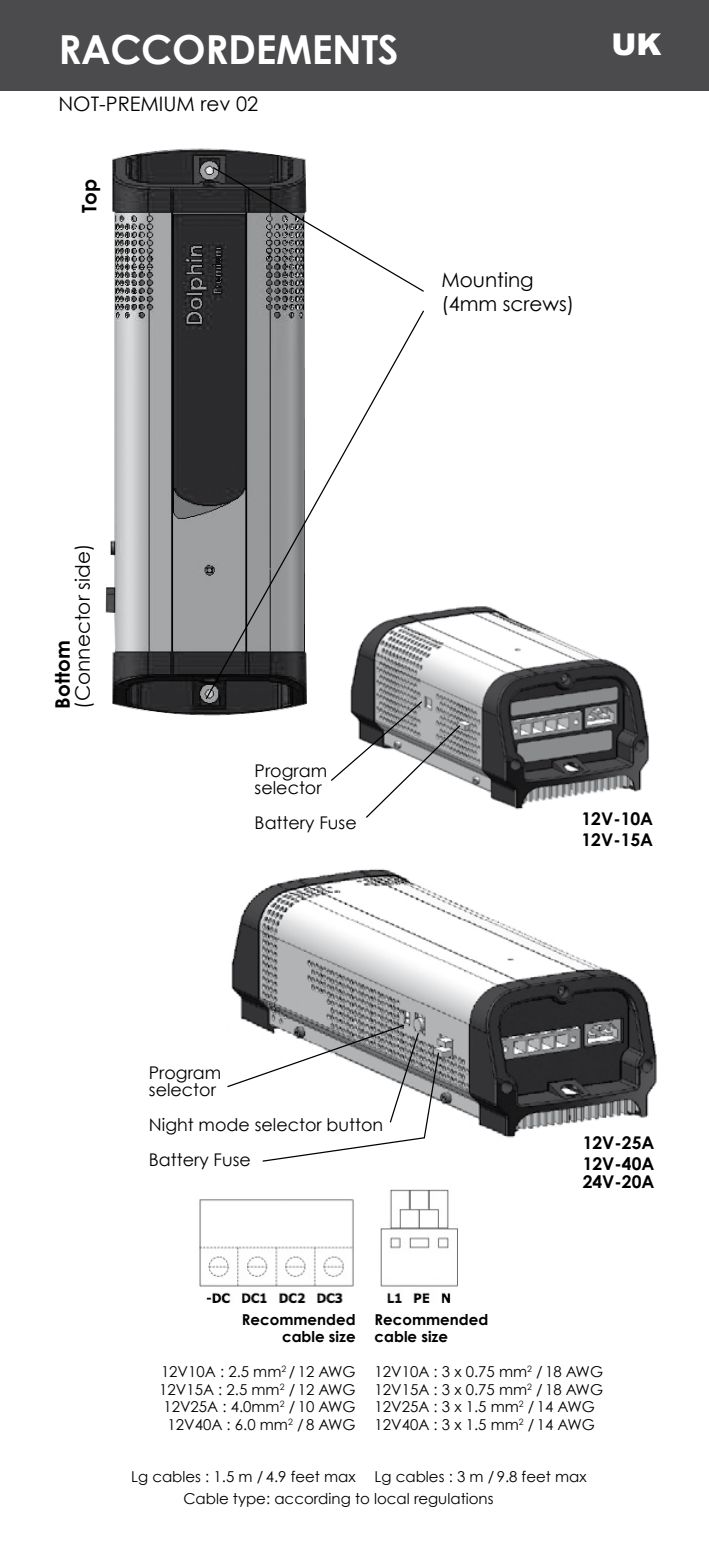
<style>
.page{position:relative;width:709px;height:1560px;background:#fff}
.page>*{position:absolute;margin:0;border:0;box-sizing:border-box;transform-origin:0 0}
.t1{font:700 40px "Century Gothic";letter-spacing:-.01em;color:#fff}
.t2{font:900 30px "Arial";color:#fff}
.t3{font:20px/24px "Century Gothic";color:#000}
.t4{font:700 20px "Century Gothic";color:#000}
.t5{font:17.5px/17.5px "Century Gothic";color:#000}
.t6{font:700 17.5px/21px "Century Gothic";color:#000}
.t7{font:15px/17.5px "Century Gothic";color:#000;text-align:center}
.t8{font:700 15px/17.5px "Century Gothic";color:#000;text-align:right}
</style>
<div class="page">
<img style="left:231px;top:869px;width:426px;height:269px">
<img style="left:425px;top:606px;width:224px;height:204px">
<img style="left:105px;top:148px;width:202px;height:568px">
<div style="left:2px;top:0;width:707px;height:91px;background:#4b4b4d"></div>
<hr style="left:0;top:0;width:2px;height:91px;background:#4b4b4d">
<svg style="left:211px;top:166px;width:213px;height:127px"></svg>
<svg style="left:204px;top:309px;width:221px;height:391px"></svg>
<img style="left:199px;top:1189px;width:259px;height:115px">
<svg style="left:227px;top:1023px;width:213px;height:139px"></svg>
<svg style="left:330px;top:700px;width:132px;height:118px"></svg>
<h1 class="t1" style="left:58px;top:25px;width:341px">RACCORDEMENTS</h1>
<h3 class="t3" style="left:58px;top:92px;width:201px">NOT-PREMIUM rev 02</h3>
<h3 class="t4" style="left:77px;top:213px;width:36px;rotate:-90deg">Top</h3>
<h2 class="t2" style="left:611px;top:27px;width:51px">UK</h2>
<h3 class="t3" style="left:441px;top:267px;width:134px">Mounting (4mm screws)</h3>
<h3 class="t3" style="left:70px;top:708px;width:166px;rotate:-90deg">(Connector side)</h3>
<h3 class="t4" style="left:50px;top:708px;width:69px;rotate:-90deg">Bottom</h3>
<p class="t5" style="left:255px;top:761px;width:74px">Program selector</p>
<p class="t5" style="left:255px;top:814px;width:104px">Battery Fuse</p>
<p class="t5" style="left:149px;top:1063px;width:74px">Program selector</p>
<p class="t5" style="left:149px;top:1106px;width:236px;line-height:35px">Night mode selector button<br>Battery Fuse</p>
<p class="t6" style="left:581px;top:807px;width:73px">12V-10A<br>12V-15A</p>
<p class="t6" style="left:582px;top:1131px;width:73px">12V-25A<br>12V-40A</p>
<p class="t6" style="left:582px;top:1170px;width:73px">24V-20A</p>
<p class="t8" style="left:242px;top:1310px;width:115px">Recommended cable size</p>
<p class="t7" style="left:159px;top:1362px;width:198px">12V10A : 2.5 mm<sup>2</sup> / 12 AWG<br>12V15A : 2.5 mm<sup>2</sup> / 12 AWG<br>12V25A : 4.0mm<sup>2</sup> / 10 AWG<br>12V40A : 6.0 mm<sup>2</sup> / 8 AWG</p>
<p class="t7" style="left:131px;top:1467px;width:226px">Lg cables : 1.5 m / 4.9 feet max</p>
<p class="t8" style="left:374px;top:1310px;width:115px;text-align:left">Recommended cable size</p>
<p class="t7" style="left:374px;top:1362px;width:230px;text-align:left">12V10A : 3 x 0.75 mm<sup>2</sup> / 18 AWG<br>12V15A : 3 x 0.75 mm<sup>2</sup> / 18 AWG<br>12V25A : 3 x 1.5 mm<sup>2</sup> / 14 AWG<br>12V40A : 3 x 1.5 mm<sup>2</sup> / 14 AWG</p>
<p class="t7" style="left:374px;top:1467px;width:213px">Lg cables : 3 m / 9.8 feet max</p>
<p class="t7" style="left:183px;top:1488px;width:312px">Cable type: according to local regulations</p>
</div>
